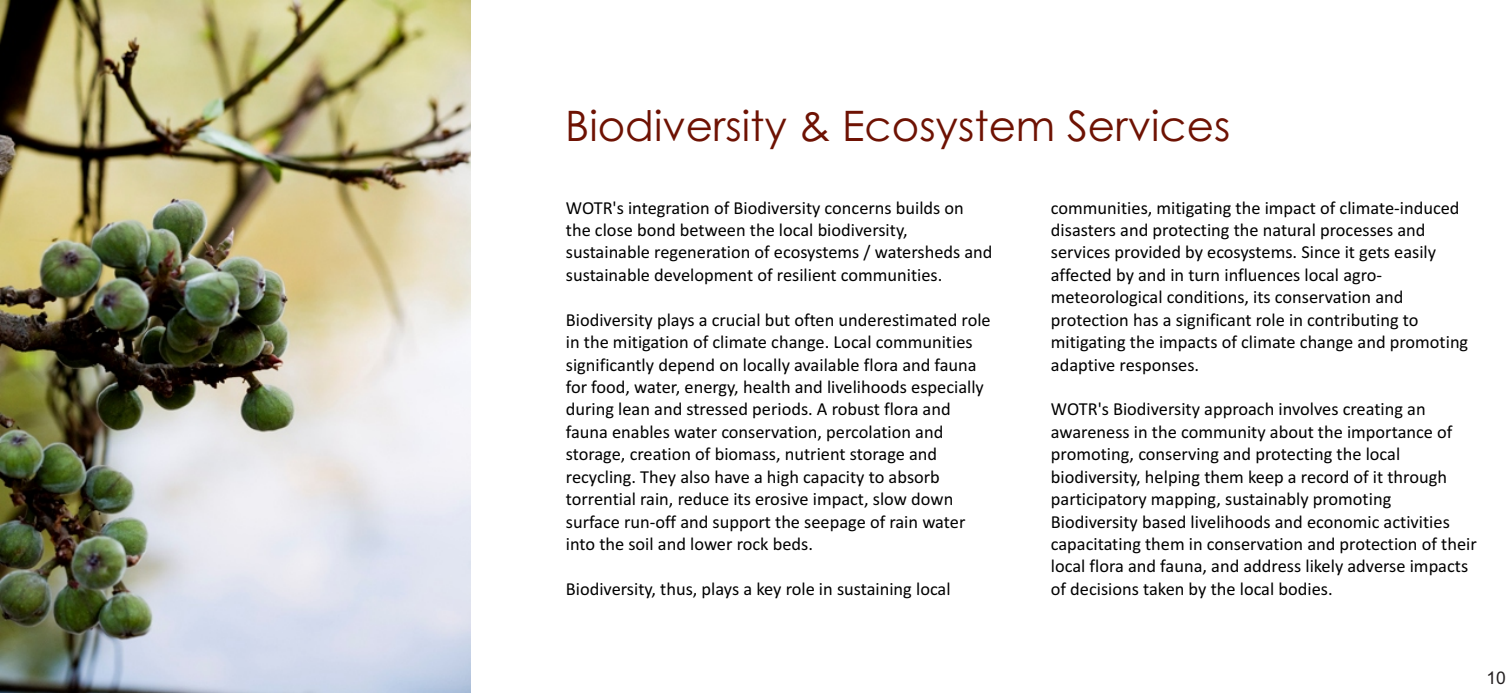
<style>
.page{position:relative;width:1512px;height:693px;background:#fff}
.page>*{position:absolute;margin:0;border:0;box-sizing:border-box;transform-origin:0 0}
.t1{font:42px "Century Gothic";color:#6e1203}
.t2{font:18.38px/22.4px "Calibri";color:#000}
.t3{font:17.5px "Arial";color:#231f20}
</style>
<div class="page">
<img style="left:0;top:0;width:471px;height:693px">
<h1 class="t1" style="left:565px;top:109px;width:667px">Biodiversity &amp; Ecosystem Services</h1>
<p class="t2" style="left:566px;top:198px;width:400px">WOTR's integration of Biodiversity concerns builds on</p>
<p class="t2" style="left:1051px;top:198px;width:410px">communities, mitigating the impact of climate-induced</p>
<p class="t2" style="left:566px;top:220px;width:343px">the close bond between the local biodiversity,</p>
<p class="t2" style="left:1051px;top:220px;width:376px">disasters and protecting the natural processes and</p>
<p class="t2" style="left:566px;top:243px;width:428px">sustainable regeneration of ecosystems / watersheds and</p>
<p class="t2" style="left:1051px;top:243px;width:387px">services provided by ecosystems. Since it gets easily</p>
<p class="t2" style="left:566px;top:265px;width:378px">sustainable development of resilient communities.</p>
<p class="t2" style="left:1051px;top:265px;width:354px">affected by and in turn influences local agro&shy;meteorological conditions, its conservation and</p>
<p class="t2" style="left:566px;top:310px;width:426px">Biodiversity plays a crucial but often underestimated role</p>
<p class="t2" style="left:1051px;top:310px;width:369px">protection has a significant role in contributing to</p>
<p class="t2" style="left:566px;top:332px;width:408px">in the mitigation of climate change. Local communities</p>
<p class="t2" style="left:1051px;top:332px;width:419px">mitigating the impacts of climate change and promoting</p>
<p class="t2" style="left:566px;top:355px;width:412px">significantly depend on locally available flora and fauna</p>
<p class="t2" style="left:1051px;top:355px;width:150px">adaptive responses.</p>
<p class="t2" style="left:566px;top:377px;width:420px">for food, water, energy, health and livelihoods especially during lean and stressed periods. A robust flora and</p>
<p class="t2" style="left:1051px;top:400px;width:376px">WOTR's Biodiversity approach involves creating an</p>
<p class="t2" style="left:566px;top:422px;width:379px">fauna enables water conservation, percolation and</p>
<p class="t2" style="left:1051px;top:422px;width:403px">awareness in the community about the importance of</p>
<p class="t2" style="left:566px;top:444px;width:373px">storage, creation of biomass, nutrient storage and</p>
<p class="t2" style="left:1051px;top:444px;width:351px">promoting, conserving and protecting the local</p>
<p class="t2" style="left:566px;top:467px;width:376px">recycling. They also have a high capacity to absorb</p>
<p class="t2" style="left:1051px;top:467px;width:398px">biodiversity, helping them keep a record of it through</p>
<p class="t2" style="left:566px;top:489px;width:389px">torrential rain, reduce its erosive impact, slow down</p>
<p class="t2" style="left:1051px;top:489px;width:342px">participatory mapping, sustainably promoting</p>
<p class="t2" style="left:566px;top:512px;width:401px">surface run-off and support the seepage of rain water</p>
<p class="t2" style="left:1051px;top:512px;width:400px">Biodiversity based livelihoods and economic activities</p>
<p class="t2" style="left:566px;top:534px;width:249px">into the soil and lower rock beds.</p>
<p class="t2" style="left:1051px;top:534px;width:427px">capacitating them in conservation and protection of their local flora and fauna, and address likely adverse impacts</p>
<p class="t2" style="left:566px;top:579px;width:386px">Biodiversity, thus, plays a key role in sustaining local</p>
<p class="t2" style="left:1051px;top:579px;width:283px">of decisions taken by the local bodies.</p>
<p class="t3" style="left:1486px;top:671px;width:21px">10</p>
</div>
